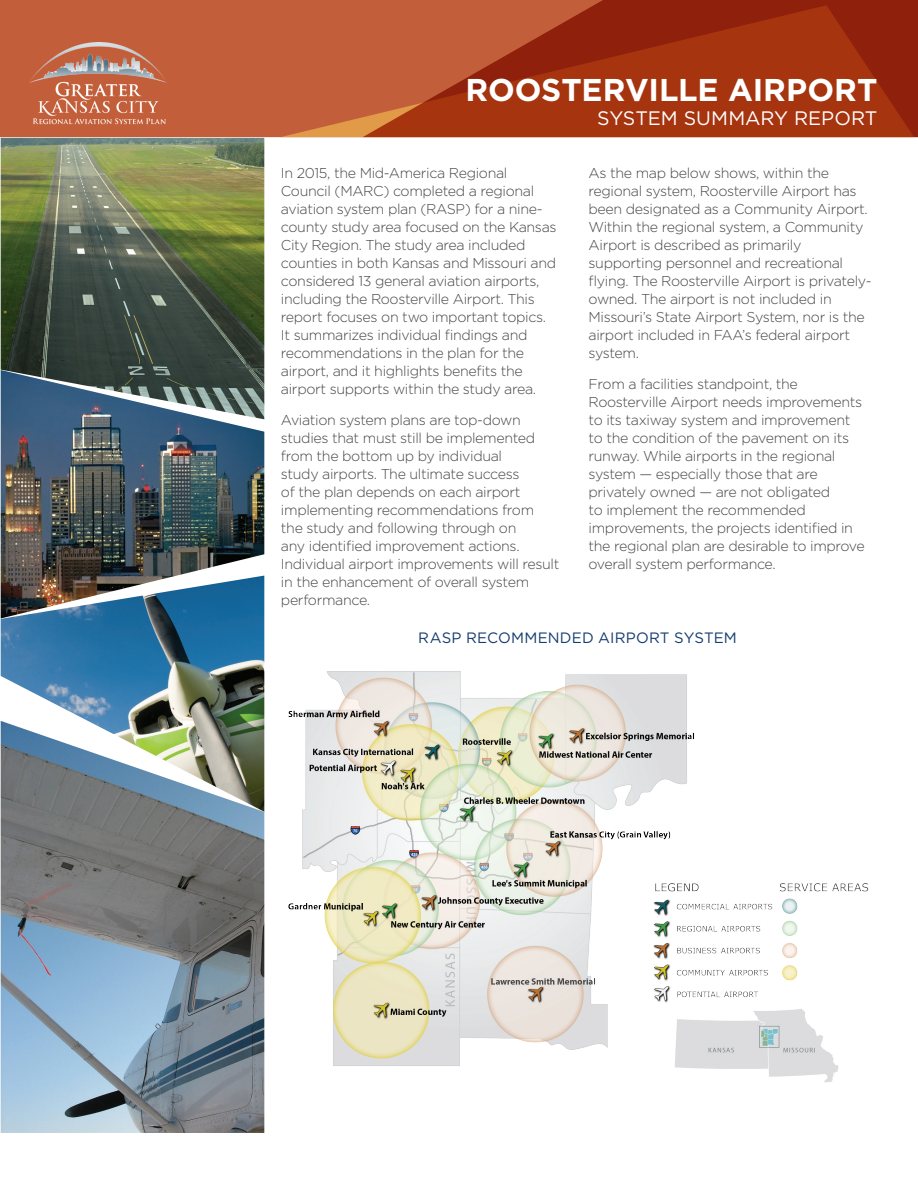
<style>
.page{position:relative;width:918px;height:1188px;background:#fff}
.page>*{position:absolute;margin:0;border:0;box-sizing:border-box;transform-origin:0 0}
.t1{font:700 31.5px "Gotham";letter-spacing:-.005em;color:#fff}
.t2{font:19.5px "Gotham";color:#fff}
.t3{font:15px "Gotham";letter-spacing:.015em;color:#163c6e}
.t4{font:300 14.25px/18px "Gotham";letter-spacing:-.025em;color:#454646}
</style>
<div class="page">
<img style="left:1px;top:138px;width:263px;height:232px">
<img style="left:1px;top:370px;width:263px;height:206px">
<img style="left:1px;top:576px;width:263px;height:145px">
<img style="left:1px;top:721px;width:263px;height:412px">
<div style="left:0;top:0;width:363px;height:137px;background:#c25e39"></div>
<svg style="left:280px;top:5px;width:83px;height:132px;background:#c4623a"></svg>
<svg style="left:363px;top:0;width:555px;height:137px;background:#a63816"></svg>
<img style="left:288px;top:671px;width:580px;height:411px">
<img style="left:29px;top:43px;width:137px;height:82px">
<h1 class="t1" style="left:466px;top:69px;width:413px">ROOSTERVILLE AIRPORT</h1>
<h2 class="t2" style="left:597px;top:105px;width:282px">SYSTEM SUMMARY REPORT</h2>
<p class="t4" style="left:281px;top:163px;width:277px">In 2015, the Mid-America Regional Council (MARC) completed a regional aviation system plan (RASP) for a nine&shy;county study area focused on the Kansas City Region. The study area included counties in both Kansas and Missouri and considered 13 general aviation airports, including the Roosterville Airport. This report focuses on two important topics.<br>It summarizes individual findings and recommendations in the plan for the airport, and it highlights benefits the airport supports within the study area.</p>
<p class="t4" style="left:281px;top:411px;width:280px">Aviation system plans are top-down studies that must still be implemented from the bottom up by individual<br>study airports. The ultimate success<br>of the plan depends on each airport implementing recommendations from the study and following through on<br>any identified improvement actions.<br>Individual airport improvements will result in the enhancement of overall system performance.</p>
<p class="t4" style="left:589px;top:163px;width:284px">As the map below shows, within the regional system, Roosterville Airport has been designated as a Community Airport.<br>Within the regional system, a Community Airport is described as primarily supporting personnel and recreational flying. The Roosterville Airport is privately&shy;owned. The airport is not included in Missouri’s State Airport System, nor is the airport included in FAA’s federal airport system.</p>
<p class="t4" style="left:589px;top:375px;width:278px">From a facilities standpoint, the Roosterville Airport needs improvements to its taxiway system and improvement to the condition of the pavement on its runway. While airports in the regional system — especially those that are privately owned — are not obligated<br>to implement the recommended improvements, the projects identified in the regional plan are desirable to improve overall system performance.</p>
<p class="t3" style="left:418px;top:628px;width:320px">RASP RECOMMENDED AIRPORT SYSTEM</p>
</div>
